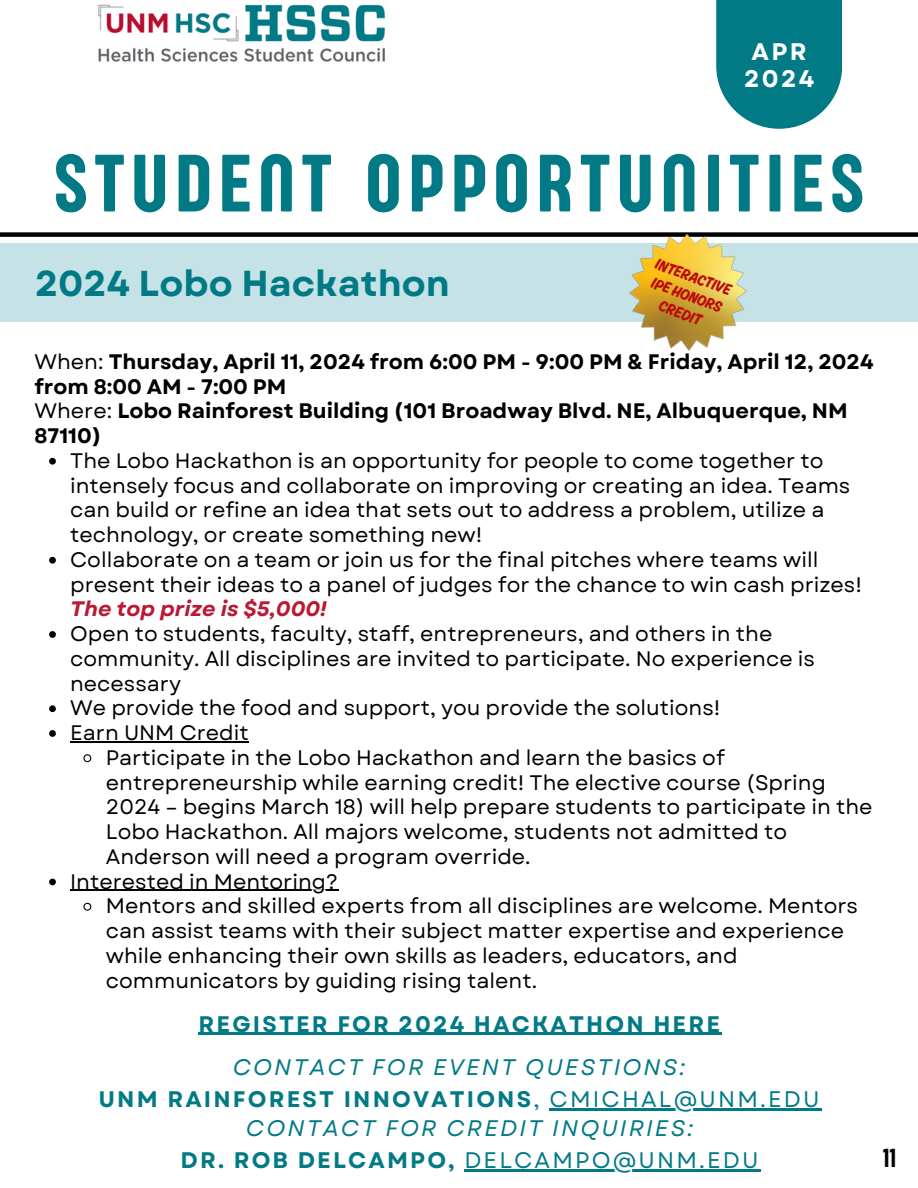
<style>
.page{position:relative;width:918px;height:1188px;background:#fff}
.page>*{position:absolute;margin:0;border:0;box-sizing:border-box;transform-origin:0 0}
.t1{font:84px "Sugo Pro Display";letter-spacing:.095em;color:#027a86}
.t2{font:700 36px "Garet";color:#027a86}
.t3{font:27px "Sugo Pro Display";color:#000}
.t4{font:700 24px/27px "Garet";letter-spacing:.1em;color:#fff;text-align:center}
.t5{font:italic 22.5px/31.5px "Garet";letter-spacing:.095em;color:#027a86;text-align:center}
.t6{font:700 22.5px "Garet";letter-spacing:.095em;color:#027a86}
.t7{font:21px/24.8px "Garet";color:#000}
.t8{font:700 21px/24.8px "Garet";color:#000}
.t9{font:italic 700 21px "Garet";color:#ba1933}
.t10{font:16.5px/19.2px "Ahkio";color:#bd0b0b;text-align:center}
.s1{font-weight:400}
.s2{font-weight:700;font-style:normal}
.s3{font-style:normal}
</style>
<div class="page">
<img style="left:98px;top:4px;width:287px;height:58px">
<div style="left:0;top:232px;width:918px;height:5px;background:#000"></div>
<div style="left:0;top:243px;width:918px;height:79px;background:#c5e2e6"></div>
<hr style="left:550px;top:1108px;width:272px;height:2px;background:#027a86">
<hr style="left:199px;top:1033px;width:523px;height:2px;background:#027a86">
<svg style="left:49px;top:458px;width:7px;height:7px"></svg>
<svg style="left:49px;top:557px;width:7px;height:7px"></svg>
<svg style="left:49px;top:631px;width:7px;height:7px"></svg>
<svg style="left:49px;top:705px;width:7px;height:7px"></svg>
<svg style="left:49px;top:730px;width:7px;height:7px"></svg>
<hr style="left:70px;top:741px;width:179px;height:1px;background:#000">
<svg style="left:83px;top:754px;width:9px;height:9px"></svg>
<svg style="left:49px;top:879px;width:7px;height:6px"></svg>
<hr style="left:70px;top:890px;width:268px;height:1px;background:#000">
<svg style="left:83px;top:902px;width:9px;height:9px"></svg>
<hr style="left:464px;top:1169px;width:297px;height:2px;background:#027a86">
<img style="left:606px;top:232px;width:163px;height:119px">
<div style="left:716px;top:0;width:126px;height:129px;background:#027a86"></div>
<p class="t4" style="left:744px;top:38px;width:72px">APR<br>2024</p>
<h1 class="t1" style="left:54px;top:135px;width:811px">STUDENT OPPORTUNITIES</h1>
<h2 class="t2" style="left:35px;top:258px;width:416px">2024 Lobo Hackathon</h2>
<p class="t10" style="left:659px;top:254px;width:81px;rotate:20deg">INTERACTIVE<br>IPEHONORS<br>CREDIT</p>
<p class="t8" style="left:35px;top:349px;width:841px"><span class="s1">When:</span> Thursday, April 11, 2024 from 6:00 PM - 9:00 PM &amp; Friday, April 12, 2024 from 8:00 AM - 7:00 PM<br><span class="s1">Where:</span> Lobo Rainforest Building (101 Broadway Blvd. NE, Albuquerque, NM 87110)</p>
<p class="t7" style="left:70px;top:448px;width:793px">The Lobo Hackathon is an opportunity for people to come together to intensely focus and collaborate on improving or creating an idea. Teams can build or refine an idea that sets out to address a problem, utilize a technology, or create something new!<br>Collaborate on a team or join us for the final pitches where teams will present their ideas to a panel of judges for the chance to win cash prizes!</p>
<p class="t9" style="left:70px;top:594px;width:258px">The top prize is $5,000!</p>
<p class="t7" style="left:70px;top:622px;width:704px">Open to students, faculty, staff, entrepreneurs, and others in the</p>
<p class="t7" style="left:70px;top:646px;width:746px">community. All disciplines are invited to participate. No experience is</p>
<p class="t7" style="left:70px;top:671px;width:112px">necessary</p>
<p class="t7" style="left:70px;top:696px;width:652px">We provide the food and support, you provide the solutions!</p>
<p class="t7" style="left:70px;top:721px;width:180px">Earn UNM Credit</p>
<p class="t7" style="left:106px;top:745px;width:620px">Participate in the Lobo Hackathon and learn the basics of</p>
<p class="t7" style="left:106px;top:770px;width:722px">entrepreneurship while earning credit! The elective course (Spring</p>
<p class="t7" style="left:106px;top:795px;width:768px">2024 – begins March 18) will help prepare students to participate in the</p>
<p class="t7" style="left:106px;top:820px;width:683px">Lobo Hackathon. All majors welcome, students not admitted to</p>
<p class="t7" style="left:106px;top:844px;width:426px">Anderson will need a program override.</p>
<p class="t7" style="left:70px;top:869px;width:270px">Interested in Mentoring?</p>
<p class="t7" style="left:106px;top:894px;width:754px">Mentors and skilled experts from all disciplines are welcome. Mentors</p>
<p class="t7" style="left:106px;top:919px;width:740px">can assist teams with their subject matter expertise and experience</p>
<p class="t7" style="left:106px;top:943px;width:633px">while enhancing their own skills as leaders, educators, and</p>
<p class="t7" style="left:106px;top:968px;width:433px">communicators by guiding rising talent.</p>
<p class="t6" style="left:199px;top:1008px;width:523px">REGISTER FOR 2024 HACKATHON HERE</p>
<p class="t5" style="left:98px;top:1052px;width:723px">CONTACT FOR EVENT QUESTIONS:<br><span class="s2">UNM RAINFOREST INNOVATIONS</span><span class="s3">, CMICHAL@UNM.EDU</span></p>
<p class="t5" style="left:181px;top:1113px;width:580px">CONTACT FOR CREDIT INQUIRIES:<br><span class="s2">DR. ROB DELCAMPO,</span> <span class="s3">DELCAMPO@UNM.EDU</span></p>
<p class="t3" style="left:883px;top:1143px;width:15px">11</p>
</div>
